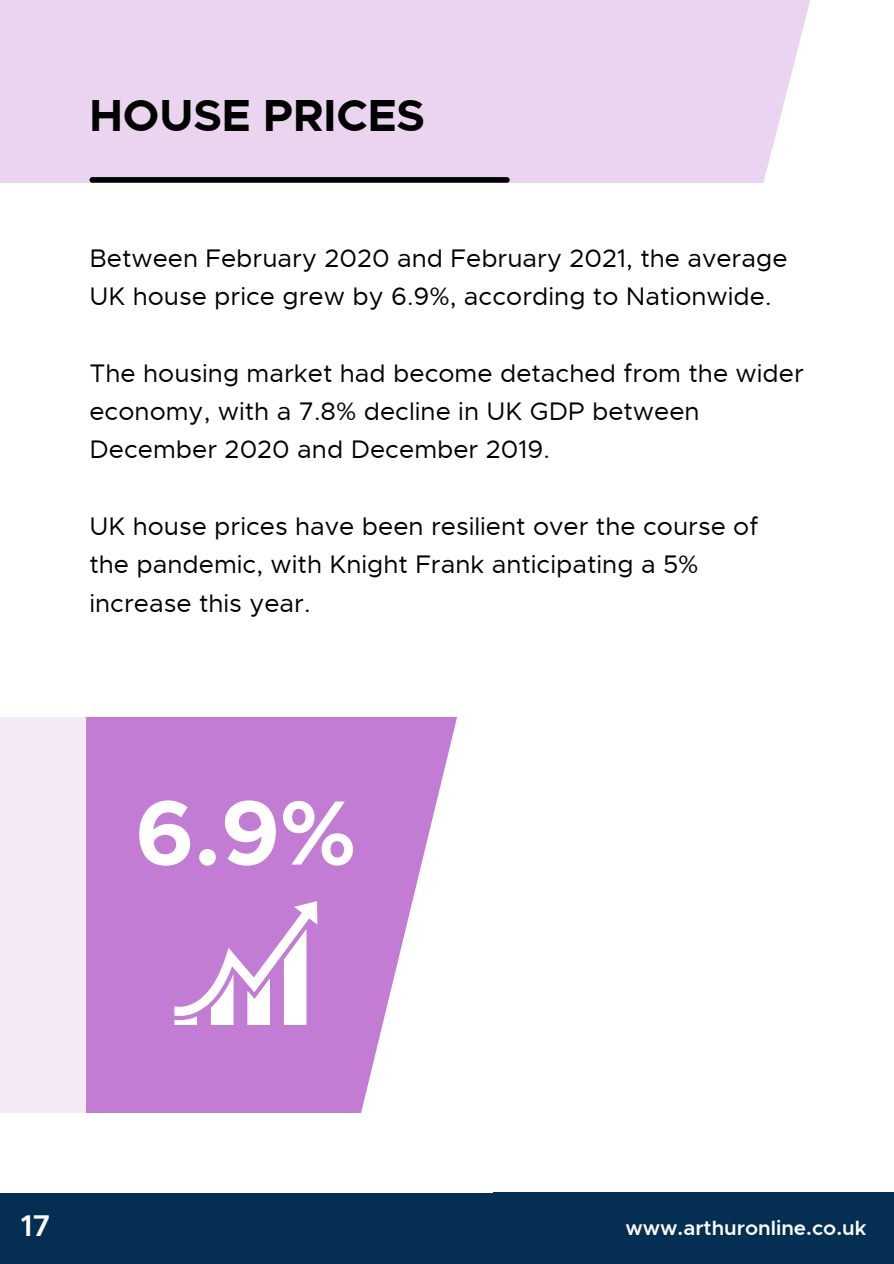
<style>
.page{position:relative;width:894px;height:1264px;background:#fff}
.page>*{position:absolute;margin:0;border:0;box-sizing:border-box;transform-origin:0 0}
.t1{font:700 91.65px "Metropolis";color:#fff}
.t2{font:700 45px "Metropolis";color:#000}
.t3{font:600 30px "Metropolis";color:#fff}
.t4{font:25.5px/38.2px "Metropolis";color:#000}
.t5{font:600 20.7px "Metropolis";color:#fff}
</style>
<div class="page">
<div style="left:0;top:717px;width:460px;height:492px;background:#c37cd3"></div>
<div style="left:0;top:1192px;width:893px;height:71px;background:#042e52"></div>
<div style="left:0;top:0;width:893px;height:182px;background:#ebd4f0"></div>
<div style="left:92px;top:177px;width:415px;height:6px;background:#000"></div>
<svg style="left:174px;top:901px;width:143px;height:123px"></svg>
<svg style="left:361px;top:717px;width:99px;height:395px"></svg>
<div style="left:0;top:717px;width:86px;height:399px;background:#f5e9f8"></div>
<div style="left:0;top:1112px;width:492px;height:80px;background:#fff"></div>
<svg style="left:759px;top:0;width:134px;height:183px"></svg>
<h2 class="t2" style="left:89px;top:87px;width:337px">HOUSE PRICES</h2>
<p class="t4" style="left:89px;top:239px;width:699px">Between February 2020 and February 2021, the average<br>UK house price grew by 6.9%, according to Nationwide.</p>
<p class="t4" style="left:89px;top:354px;width:715px">The housing market had become detached from the wider economy, with a 7.8% decline in UK GDP between<br>December 2020 and December 2019.</p>
<p class="t4" style="left:89px;top:507px;width:670px">UK house prices have been resilient over the course of the pandemic, with Knight Frank anticipating a 5% increase this year.</p>
<h1 class="t1" style="left:135px;top:775px;width:222px">6.9%</h1>
<p class="t3" style="left:21px;top:1206px;width:31px">17</p>
<p class="t5" style="left:625px;top:1214px;width:242px">www.arthuronline.co.uk</p>
</div>
